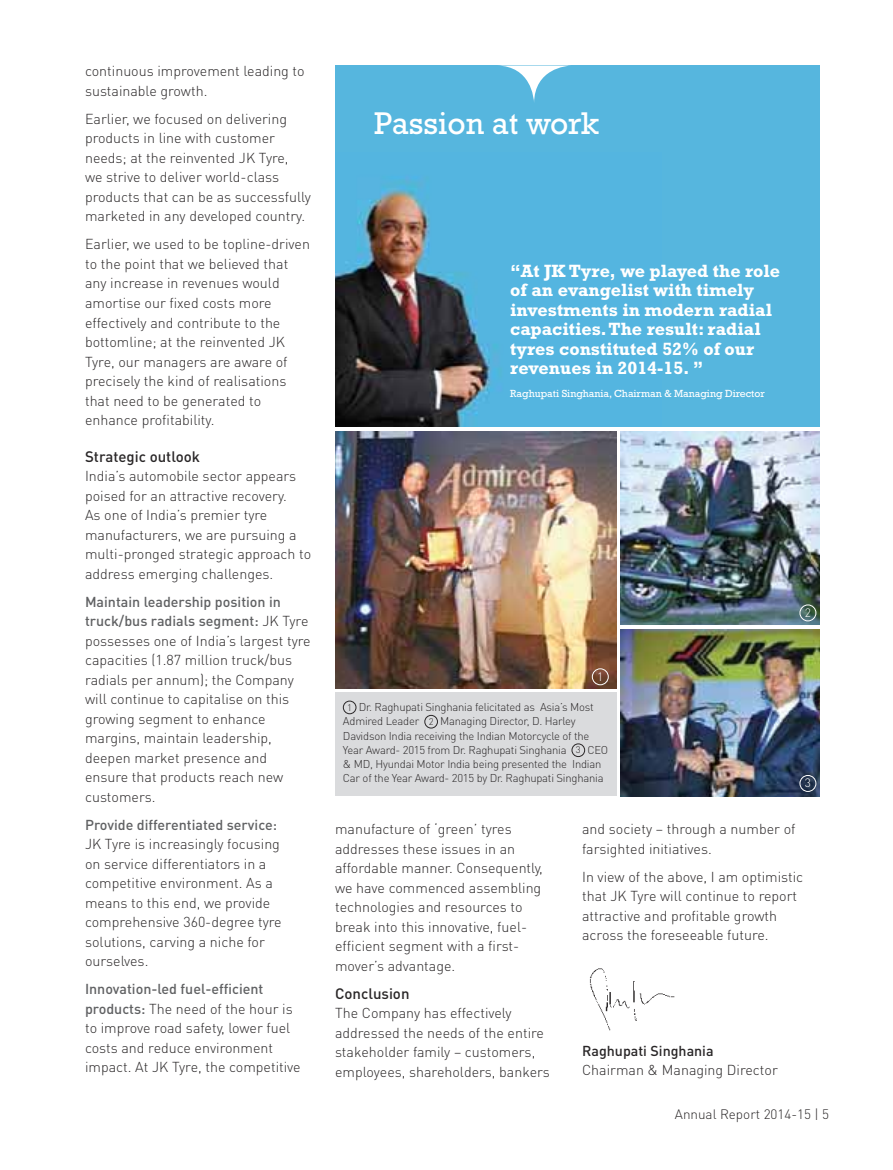
<style>
.page{position:relative;width:893px;height:1170px;background:#fff}
.page>*{position:absolute;margin:0;border:0;box-sizing:border-box;transform-origin:0 0}
.t1{font:31.95px "Rockwell";color:#fff}
.t2{font:700 18px/19.5px "Rockwell";color:#fff}
.t3{font:500 15px "DIN Pro";color:#292627}
.t4{font:300 14.25px/19.5px "DIN Pro";color:#292627}
.t5{font:500 14.25px "DIN Pro";color:#606163}
.t6{font:500 14.25px "DIN Pro";color:#292627}
.t7{font:300 13.5px "DIN Pro";color:#292627}
.t8{font:300 12px "DIN Pro";color:#fff}
.t9{font:300 11.25px/14.2px "DIN Pro";letter-spacing:-.02em;color:#292627}
.t10{font:10.5px "Rockwell";color:#fff}
.s1{font-weight:500;color:#606163}
.s2{font-size:9.45px}
</style>
<div class="page">
<img style="left:589px;top:968px;width:86px;height:63px">
<div style="left:335px;top:65px;width:485px;height:361px;background:#56b6de"></div>
<img style="left:335px;top:177px;width:162px;height:249px">
<div style="left:335px;top:692px;width:281px;height:103px;background:#dadbdd"></div>
<svg style="left:499px;top:65px;width:71px;height:37px"></svg>
<img style="left:335px;top:431px;width:281px;height:257px">
<img style="left:621px;top:431px;width:199px;height:193px">
<img style="left:621px;top:630px;width:199px;height:166px">
<div style="left:343px;top:700px;width:13px;height:14px;border:1px solid #292627;border-radius:50%"></div>
<div style="left:424px;top:715px;width:14px;height:13px;border:1px solid #292627;border-radius:50%"></div>
<div style="left:572px;top:743px;width:13px;height:13px;border:1px solid #292627;border-radius:50%"></div>
<div style="left:592px;top:668px;width:17px;height:17px;border:1px solid #fff;border-radius:50%"></div>
<div style="left:800px;top:604px;width:16px;height:17px;border:1px solid #fff;border-radius:50%"></div>
<div style="left:800px;top:775px;width:16px;height:16px;border:1px solid #fff;border-radius:50%"></div>
<p class="t4" style="left:85px;top:64px;width:221px">continuous improvement leading to sustainable growth.</p>
<p class="t4" style="left:85px;top:112px;width:227px">Earlier, we focused on delivering products in line with customer needs; at the reinvented JK Tyre,<br>we strive to deliver world-class products that can be as successfully marketed in any developed country.</p>
<p class="t4" style="left:85px;top:237px;width:226px">Earlier, we used to be topline-driven to the point that we believed that any increase in revenues would amortise our fixed costs more effectively and contribute to the bottomline; at the reinvented JK<br>Tyre, our managers are aware of precisely the kind of realisations that need to be generated to enhance profitability.</p>
<p class="t3" style="left:85px;top:451px;width:117px">Strategic outlook</p>
<p class="t4" style="left:85px;top:469px;width:228px">India’s automobile sector appears poised for an attractive recovery.<br>As one of India’s premier tyre manufacturers, we are pursuing a multi-pronged strategic approach to address emerging challenges.</p>
<p class="t4" style="left:85px;top:594px;width:227px"><span class="s1">Maintain leadership position in truck/bus radials segment:</span> JK Tyre possesses one of India’s largest tyre capacities (1.87 million truck/bus radials per annum); the Company will continue to capitalise on this growing segment to enhance margins, maintain leadership, deepen market presence and ensure that products reach new customers.</p>
<p class="t5" style="left:85px;top:819px;width:193px">Provide differentiated service:</p>
<p class="t4" style="left:85px;top:837px;width:198px">JK Tyre is increasingly focusing on service differentiators in a competitive environment. As a means to this end, we provide comprehensive 360-degree tyre solutions, carving a niche for ourselves.</p>
<p class="t4" style="left:85px;top:982px;width:217px"><span class="s1">Innovation-led fuel-efficient products:</span> The need of the hour is to improve road safety, lower fuel costs and reduce environment impact. At JK Tyre, the competitive</p>
<h1 class="t1" style="left:374px;top:113px;width:227px">Passion at work</h1>
<p class="t2" style="left:510px;top:263px;width:272px">“At JK Tyre, we played the role of an evangelist with timely investments in modern radial capacities. The result: radial tyres constituted 52% of our revenues in 2014-15. ”</p>
<p class="t10" style="left:510px;top:390px;width:256px">Raghupati Singhania, Chairman &amp; Managing Director</p>
<p class="t8" style="left:597px;top:672px;width:8px">1</p>
<p class="t9" style="left:343px;top:702px;width:267px;text-indent:4px"><span class="s2">1</span> Dr. Raghupati Singhania felicitated as Asia’s Most Admired Leader <span class="s2">2</span> Managing Director, D. Harley Davidson India receiving the Indian Motorcycle of the Year Award- 2015 from Dr. Raghupati Singhania <span class="s2">3</span> CEO &amp; MD, Hyundai Motor India being presented the Indian Car of the Year Award- 2015 by Dr. Raghupati Singhania</p>
<p class="t8" style="left:805px;top:608px;width:8px">2</p>
<p class="t8" style="left:805px;top:778px;width:8px">3</p>
<p class="t4" style="left:335px;top:821px;width:209px">manufacture of ‘green’ tyres addresses these issues in an affordable manner. Consequently, we have commenced assembling technologies and resources to break into this innovative, fuel&shy;efficient segment with a first&shy;mover’s advantage.</p>
<p class="t3" style="left:335px;top:988px;width:76px">Conclusion</p>
<p class="t4" style="left:335px;top:1005px;width:216px">The Company has effectively addressed the needs of the entire stakeholder family – customers, employees, shareholders, bankers</p>
<p class="t4" style="left:582px;top:821px;width:215px">and society – through a number of farsighted initiatives.</p>
<p class="t4" style="left:582px;top:869px;width:223px">In view of the above, I am optimistic that JK Tyre will continue to report attractive and profitable growth across the foreseeable future.</p>
<p class="t6" style="left:582px;top:1045px;width:133px">Raghupati Singhania</p>
<p class="t4" style="left:582px;top:1063px;width:197px">Chairman &amp; Managing Director</p>
<p class="t7" style="left:675px;top:1109px;width:156px">Annual Report 2014-15 | 5</p>
</div>
